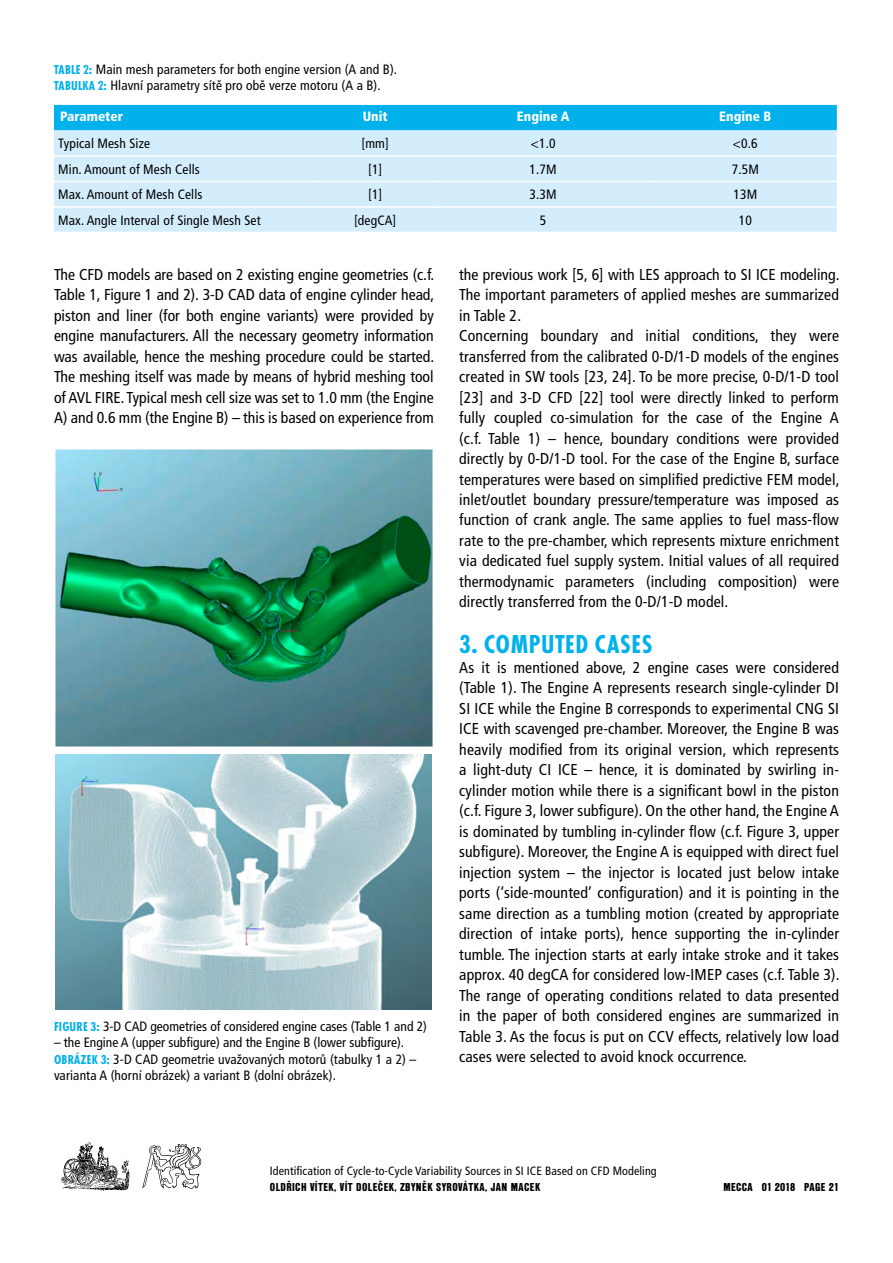
<style>
.page{position:relative;width:893px;height:1263px;background:#fff}
.page>*{position:absolute;margin:0;border:0;box-sizing:border-box;transform-origin:0 0}
.t1{font:700 condensed 27px "Futura TOT";letter-spacing:.025em;color:#00b1eb}
.t2{font:condensed 15.75px/20.4px "Frutiger CE";letter-spacing:.01em;color:#000;text-align:justify}
.t3{font:condensed 13.5px/16.5px "Frutiger CE";letter-spacing:.01em;color:#000}
.t4{font:900 condensed 13.5px "Frutiger CE";color:#fff}
.t5{font:condensed 12px "Frutiger CE";letter-spacing:.01em;color:#000}
.t6{font:12px "Nimbus Sans DOT Blac Cond";letter-spacing:.03em;color:#000}
.s1{font-family:"Futura TOT";font-weight:700;color:#00b1eb}
</style>
<div class="page">
<img style="left:60px;top:1142px;width:70px;height:49px">
<svg style="left:142px;top:1144px;width:59px;height:45px"></svg>
<img style="left:55px;top:449px;width:378px;height:298px">
<img style="left:56px;top:755px;width:376px;height:255px">
<div style="left:54px;top:105px;width:783px;height:25px;background:#00b1eb"></div>
<div style="left:54px;top:130px;width:783px;height:102px;background:#d4edfc"></div>
<hr style="left:54px;top:155px;width:264px;height:2px;background:#fff">
<hr style="left:318px;top:155px;width:115px;height:2px;background:#fff">
<hr style="left:433px;top:155px;width:221px;height:2px;background:#fff">
<hr style="left:654px;top:155px;width:183px;height:2px;background:#fff">
<hr style="left:54px;top:181px;width:264px;height:1px;background:#fff">
<hr style="left:318px;top:181px;width:115px;height:1px;background:#fff">
<hr style="left:433px;top:181px;width:221px;height:1px;background:#fff">
<hr style="left:654px;top:181px;width:183px;height:1px;background:#fff">
<hr style="left:54px;top:206px;width:264px;height:2px;background:#fff">
<hr style="left:318px;top:206px;width:115px;height:2px;background:#fff">
<hr style="left:433px;top:206px;width:221px;height:2px;background:#fff">
<hr style="left:654px;top:206px;width:183px;height:2px;background:#fff">
<p class="t3" style="left:54px;top:61px;width:345px"><span class="s1">TABLE 2:</span> Main mesh parameters for both engine version (A and B).<br><span class="s1">TABULKA 2:</span> Hlavní parametry sítě pro obě verze motoru (A a B).</p>
<p class="t4" style="left:60px;top:109px;width:65px">Parameter</p>
<p class="t4" style="left:363px;top:109px;width:27px">Unit</p>
<p class="t4" style="left:517px;top:109px;width:54px">Engine A</p>
<p class="t4" style="left:719px;top:109px;width:54px">Engine B</p>
<p class="t3" style="left:58px;top:135px;width:93px">Typical Mesh Size</p>
<p class="t3" style="left:362px;top:135px;width:29px">[mm]</p>
<p class="t3" style="left:531px;top:135px;width:26px">&lt;1.0</p>
<p class="t3" style="left:733px;top:135px;width:26px">&lt;0.6</p>
<p class="t3" style="left:58px;top:161px;width:143px">Min. Amount of Mesh Cells</p>
<p class="t3" style="left:368px;top:161px;width:16px">[1]</p>
<p class="t3" style="left:530px;top:161px;width:29px">1.7M</p>
<p class="t3" style="left:732px;top:161px;width:29px">7.5M</p>
<p class="t3" style="left:58px;top:186px;width:146px">Max. Amount of Mesh Cells</p>
<p class="t3" style="left:368px;top:186px;width:16px">[1]</p>
<p class="t3" style="left:530px;top:186px;width:29px">3.3M</p>
<p class="t3" style="left:733px;top:186px;width:25px">13M</p>
<p class="t3" style="left:58px;top:212px;width:204px">Max. Angle Interval of Single Mesh Set</p>
<p class="t3" style="left:354px;top:212px;width:44px">[degCA]</p>
<p class="t3" style="left:540px;top:212px;width:8px">5</p>
<p class="t3" style="left:739px;top:212px;width:15px">10</p>
<p class="t2" style="left:54px;top:264px;width:382px">The CFD models are based on 2 existing engine geometries (c.f.<br>Table 1, Figure 1 and 2). 3-D CAD data of engine cylinder head, piston and liner (for both engine variants) were provided by engine manufacturers. All the necessary geometry information was available, hence the meshing procedure could be started.<br>The meshing itself was made by means of hybrid meshing tool of AVL FIRE. Typical mesh cell size was set to 1.0 mm (the Engine A) and 0.6 mm (the Engine B) – this is based on experience from</p>
<p class="t2" style="left:459px;top:264px;width:382px;text-align:left">the previous work [5, 6] with LES approach to SI ICE modeling.<br>The important parameters of applied meshes are summarized in Table 2.<br>Concerning boundary and initial conditions, they were transferred from the calibrated 0-D/1-D models of the engines created in SW tools [23, 24]. To be more precise, 0-D/1-D tool [23] and 3-D CFD [22] tool were directly linked to perform fully coupled co-simulation for the case of the Engine A (c.f. Table 1) – hence, boundary conditions were provided directly by 0-D/1-D tool. For the case of the Engine B, surface temperatures were based on simplified predictive FEM model, inlet/outlet boundary pressure/temperature was imposed as function of crank angle. The same applies to fuel mass-flow rate to the pre-chamber, which represents mixture enrichment via dedicated fuel supply system. Initial values of all required thermodynamic parameters (including composition) were directly transferred from the 0-D/1-D model.</p>
<h1 class="t1" style="left:459px;top:628px;width:195px">3. COMPUTED CASES</h1>
<p class="t2" style="left:459px;top:657px;width:382px">As it is mentioned above, 2 engine cases were considered (Table 1). The Engine A represents research single-cylinder DI SI ICE while the Engine B corresponds to experimental CNG SI ICE with scavenged pre-chamber. Moreover, the Engine B was heavily modified from its original version, which represents a light-duty CI ICE – hence, it is dominated by swirling in&shy;cylinder motion while there is a significant bowl in the piston (c.f. Figure 3, lower subfigure). On the other hand, the Engine A is dominated by tumbling in-cylinder flow (c.f. Figure 3, upper subfigure). Moreover, the Engine A is equipped with direct fuel injection system – the injector is located just below intake ports (‘side-mounted’ configuration) and it is pointing in the same direction as a tumbling motion (created by appropriate direction of intake ports), hence supporting the in-cylinder tumble. The injection starts at early intake stroke and it takes approx. 40 degCA for considered low-IMEP cases (c.f. Table 3).<br>The range of operating conditions related to data presented in the paper of both considered engines are summarized in Table 3. As the focus is put on CCV effects, relatively low load cases were selected to avoid knock occurrence.</p>
<p class="t3" style="left:54px;top:1018px;width:374px"><span class="s1">FIGURE 3:</span> 3-D CAD geometries of considered engine cases (Table 1 and 2)</p>
<p class="t3" style="left:54px;top:1034px;width:364px">– the Engine A (upper subfigure) and the Engine B (lower subfigure).<br><span class="s1">OBRÁZEK 3:</span> 3-D CAD geometrie uvažovaných motorů (tabulky 1 a 2) – varianta A (horní obrázek) a variant B (dolní obrázek).</p>
<p class="t5" style="left:270px;top:1164px;width:388px">Identification of Cycle-to-Cycle Variability Sources in SI ICE Based on CFD Modeling</p>
<p class="t6" style="left:270px;top:1180px;width:93px">OLDŘICH VÍTEK, VÍT DOLEČEK</p>
<p class="t6" style="left:394px;top:1180px;width:54px">, ZBYNĚK SYROV</p>
<p class="t6" style="left:463px;top:1180px;width:62px">ÁTKA, JAN MACEK</p>
<p class="t6" style="left:724px;top:1180px;width:117px">MECCA 01 2018 PAGE 21</p>
</div>
